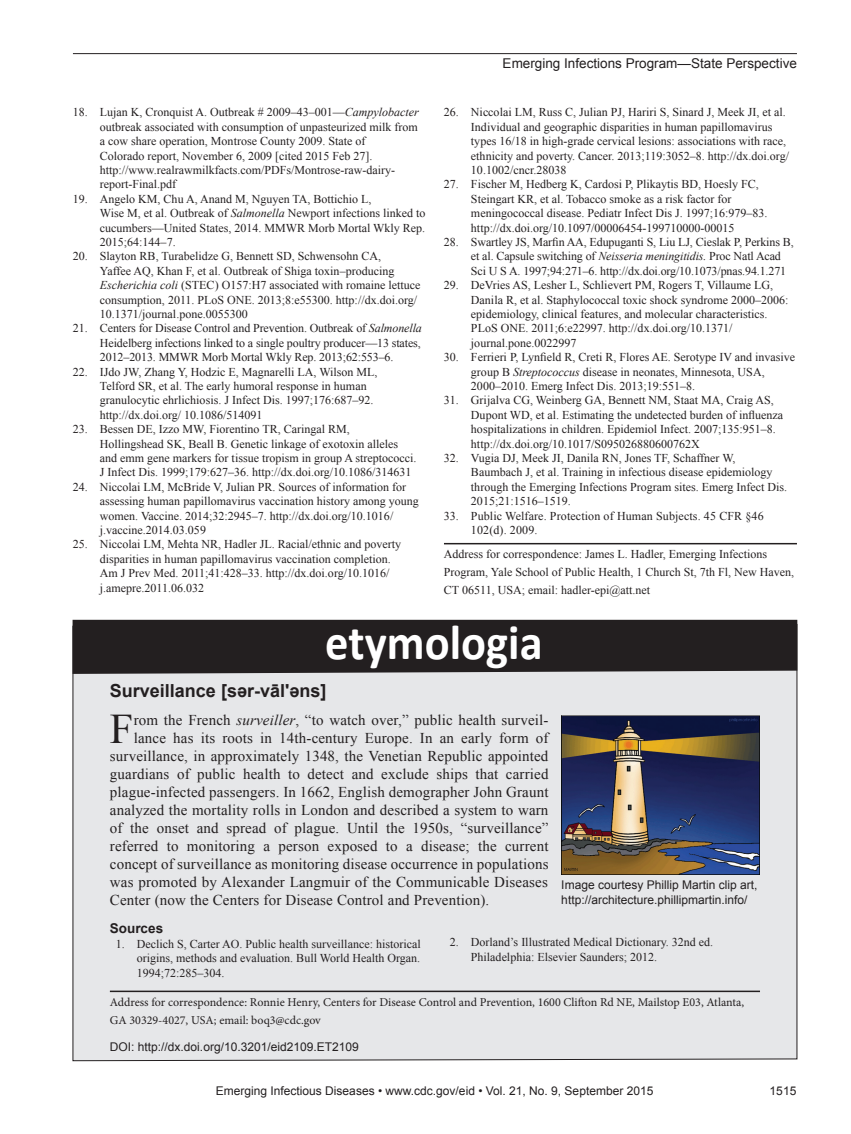
<style>
.page{position:relative;width:851px;height:1134px;background:#fff}
.page>*{position:absolute;margin:0;border:0;box-sizing:border-box;transform-origin:0 0}
.Body_Text{font:700 49.8px "Calibri";color:#fff;scale:.93 1}
.Drop_Cap{font:42.15px "Times New Roman";color:#231f20}
.t1{font:700 18px "Arial";color:#231f20}
.Drop_Cap-2{font:15px "Times New Roman";letter-spacing:.01em;color:#231f20}
.Running_Head{font:13.5px "Arial";color:#231f20}
.Ref_Title{font:700 13.5px "Arial";color:#231f20}
.References{font:12px/14.4px "Times New Roman";color:#231f20}
.Correspondence{font:12px/18px "Times New Roman";color:#231f20}
.Correspondence-2{font:12px/18px "Minion Pro";color:#231f20}
.Figure_Legend{font:12px/15px "Arial";color:#231f20}
.DOI{font:12px "Arial";color:#231f20}
.s1{font-style:italic}
</style>
<div class="page">
<hr style="left:73px;top:53px;width:723px;height:1px;background:#231f20">
<hr style="left:444px;top:543px;width:353px;height:1px;background:#231f20">
<div style="left:72px;top:624px;width:725px;height:437px;background:#e6e7e9"></div>
<div style="left:73px;top:620px;width:724px;height:54px;background:#231f20"></div>
<div style="left:323px;top:621px;width:221px;height:51px;background:#231f20"></div>
<hr style="left:110px;top:991px;width:650px;height:1px;background:#231f20">
<img style="left:561px;top:715px;width:198px;height:160px">
<p class="References" style="left:100px;top:105px;width:320px;text-indent:-27px">18. Lujan K, Cronquist A. Outbreak # 2009–43–001—<span class="s1">Campylobacter </span>outbreak associated with consumption of unpasteurized milk from a cow share operation, Montrose County 2009. State of<br>Colorado report, November 6, 2009 [cited 2015 Feb 27]. http://www.realrawmilkfacts.com/PDFs/Montrose-raw-dairy&shy;report-Final.pdf</p>
<p class="References" style="left:100px;top:191px;width:327px;text-indent:-27px">19. Angelo KM, Chu A, Anand M, Nguyen TA, Bottichio L,<br>Wise M, et al. Outbreak of <span class="s1">Salmonella</span> Newport infections linked to cucumbers—United States, 2014. MMWR Morb Mortal Wkly Rep.<br>2015;64:144–7.</p>
<p class="References" style="left:100px;top:249px;width:322px;text-indent:-27px">20. Slayton RB, Turabelidze G, Bennett SD, Schwensohn CA,<br>Yaffee AQ, Khan F, et al. Outbreak of Shiga toxin–producing <span class="s1">Escherichia coli</span> (STEC) O157:H7 associated with romaine lettuce consumption, 2011. PLoS ONE. 2013;8:e55300. http://dx.doi.org/ 10.1371/journal.pone.0055300</p>
<p class="References" style="left:100px;top:321px;width:323px;text-align:justify;text-indent:-27px">21. Centers for Disease Control and Prevention. Outbreak of <span class="s1">Salmonella </span>Heidelberg infections linked to a single poultry producer—13 states, 2012–2013. MMWR Morb Mortal Wkly Rep. 2013;62:553–6.</p>
<p class="References" style="left:100px;top:364px;width:279px;text-indent:-27px">22. IJdo JW, Zhang Y, Hodzic E, Magnarelli LA, Wilson ML, Telford SR, et al. The early humoral response in human granulocytic ehrlichiosis. J Infect Dis. 1997;176:687–92. http://dx.doi.org/ 10.1086/514091</p>
<p class="References" style="left:100px;top:422px;width:318px;text-indent:-27px">23. Bessen DE, Izzo MW, Fiorentino TR, Caringal RM, Hollingshead SK, Beall B. Genetic linkage of exotoxin alleles and emm gene markers for tissue tropism in group A streptococci.<br>J Infect Dis. 1999;179:627–36. http://dx.doi.org/10.1086/314631</p>
<p class="References" style="left:100px;top:479px;width:320px;text-indent:-27px">24. Niccolai LM, McBride V, Julian PR. Sources of information for assessing human papillomavirus vaccination history among young women. Vaccine. 2014;32:2945–7. http://dx.doi.org/10.1016/ j.vaccine.2014.03.059</p>
<p class="References" style="left:100px;top:537px;width:302px;text-indent:-27px">25. Niccolai LM, Mehta NR, Hadler JL. Racial/ethnic and poverty disparities in human papillomavirus vaccination completion.<br>Am J Prev Med. 2011;41:428–33. http://dx.doi.org/10.1016/ j.amepre.2011.06.032</p>
<p class="Running_Head" style="left:502px;top:55px;width:296px">Emerging Infections Program—State Perspective</p>
<p class="References" style="left:471px;top:105px;width:319px;text-indent:-27px">26. Niccolai LM, Russ C, Julian PJ, Hariri S, Sinard J, Meek JI, et al.<br>Individual and geographic disparities in human papillomavirus types 16/18 in high-grade cervical lesions: associations with race, ethnicity and poverty. Cancer. 2013;119:3052–8. http://dx.doi.org/ 10.1002/cncr.28038</p>
<p class="References" style="left:471px;top:177px;width:298px;text-indent:-27px">27. Fischer M, Hedberg K, Cardosi P, Plikaytis BD, Hoesly FC, Steingart KR, et al. Tobacco smoke as a risk factor for meningococcal disease. Pediatr Infect Dis J. 1997;16:979–83. http://dx.doi.org/10.1097/00006454-199710000-00015</p>
<p class="References" style="left:471px;top:235px;width:324px;text-indent:-27px">28. Swartley JS, Marfin AA, Edupuganti S, Liu LJ, Cieslak P, Perkins B, et al. Capsule switching of <span class="s1">Neisseria meningitidis.</span> Proc Natl Acad<br>Sci U S A. 1997;94:271–6. http://dx.doi.org/10.1073/pnas.94.1.271</p>
<p class="References" style="left:471px;top:278px;width:319px;text-indent:-27px">29. DeVries AS, Lesher L, Schlievert PM, Rogers T, Villaume LG, Danila R, et al. Staphylococcal toxic shock syndrome 2000–2006: epidemiology, clinical features, and molecular characteristics.<br>PLoS ONE. 2011;6:e22997. http://dx.doi.org/10.1371/ journal.pone.0022997</p>
<p class="References" style="left:471px;top:350px;width:326px;text-indent:-27px">30. Ferrieri P, Lynfield R, Creti R, Flores AE. Serotype IV and invasive group B <span class="s1">Streptococcus</span> disease in neonates, Minnesota, USA,<br>2000–2010. Emerg Infect Dis. 2013;19:551–8.</p>
<p class="References" style="left:471px;top:393px;width:314px;text-indent:-27px">31. Grijalva CG, Weinberg GA, Bennett NM, Staat MA, Craig AS, Dupont WD, et al. Estimating the undetected burden of influenza hospitalizations in children. Epidemiol Infect. 2007;135:951–8. http://dx.doi.org/10.1017/S095026880600762X</p>
<p class="References" style="left:471px;top:451px;width:318px;text-indent:-27px">32. Vugia DJ, Meek JI, Danila RN, Jones TF, Schaffner W, Baumbach J, et al. Training in infectious disease epidemiology through the Emerging Infections Program sites. Emerg Infect Dis.<br>2015;21:1516–1519.</p>
<p class="References" style="left:471px;top:508px;width:294px;text-indent:-27px">33. Public Welfare. Protection of Human Subjects. 45 CFR §46<br>102(d). 2009.</p>
<p class="Correspondence" style="left:444px;top:545px;width:351px">Address for correspondence: James L. Hadler, Emerging Infections<br>Program, Yale School of Public Health, 1 Church St, 7th Fl, New Haven,<br>CT 06511, USA; email: hadler-epi@att.net</p>
<p class="Body_Text" style="left:325px;top:610px;width:235px">etymologia</p>
<h2 class="t1" style="left:110px;top:679px;width:218px">Surveillance [sər-vālʹəns]</h2>
<p class="Drop_Cap" style="left:110px;top:701px;width:25px">F</p>
<p class="Drop_Cap-2" style="left:134px;top:710px;width:416px">rom the French <span class="s1">surveiller</span>, “to watch over,” public health surveil-</p>
<p class="Drop_Cap-2" style="left:134px;top:728px;width:416px">lance has its roots in 14th-century Europe. In an early form of</p>
<p class="Drop_Cap-2" style="left:110px;top:746px;width:440px">surveillance, in approximately 1348, the Venetian Republic appointed</p>
<p class="Drop_Cap-2" style="left:110px;top:764px;width:440px">guardians of public health to detect and exclude ships that carried</p>
<p class="Drop_Cap-2" style="left:110px;top:782px;width:440px">plague-infected passengers. In 1662, English demographer John Graunt</p>
<p class="Drop_Cap-2" style="left:110px;top:800px;width:440px">analyzed the mortality rolls in London and described a system to warn</p>
<p class="Drop_Cap-2" style="left:110px;top:818px;width:440px">of the onset and spread of plague. Until the 1950s, “surveillance”</p>
<p class="Drop_Cap-2" style="left:110px;top:836px;width:440px">referred to monitoring a person exposed to a disease; the current</p>
<p class="Drop_Cap-2" style="left:110px;top:854px;width:440px">concept of surveillance as monitoring disease occurrence in populations</p>
<p class="Drop_Cap-2" style="left:110px;top:872px;width:439px">was promoted by Alexander Langmuir of the Communicable Diseases</p>
<p class="Drop_Cap-2" style="left:110px;top:890px;width:381px">Center (now the Centers for Disease Control and Prevention).</p>
<p class="Figure_Legend" style="left:561px;top:878px;width:198px">Image courtesy Phillip Martin clip art, http://architecture.phillipmartin.info/</p>
<p class="Ref_Title" style="left:110px;top:920px;width:55px">Sources</p>
<p class="References" style="left:137px;top:936px;width:285px;text-align:justify;text-indent:-21px">1. Declich S, Carter AO. Public health surveillance: historical origins, methods and evaluation. Bull World Health Organ.<br>1994;72:285–304.</p>
<p class="References" style="left:471px;top:935px;width:244px;text-indent:-21px">2. Dorland’s Illustrated Medical Dictionary. 32nd ed.<br>Philadelphia: Elsevier Saunders; 2012.</p>
<p class="Correspondence-2" style="left:110px;top:993px;width:636px">Address for correspondence: Ronnie Henry, Centers for Disease Control and Prevention, 1600 Clifton Rd NE, Mailstop E03, Atlanta,<br>GA 30329-4027, USA; email: boq3@cdc.gov</p>
<p class="DOI" style="left:110px;top:1039px;width:250px">DOI: http://dx.doi.org/10.3201/eid2109.ET2109</p>
<p class="Figure_Legend" style="left:216px;top:1084px;width:439px">Emerging Infectious Diseases • www.cdc.gov/eid • Vol. 21, No. 9, September 2015</p>
<p class="Figure_Legend" style="left:769px;top:1084px;width:28px">1515</p>
</div>
